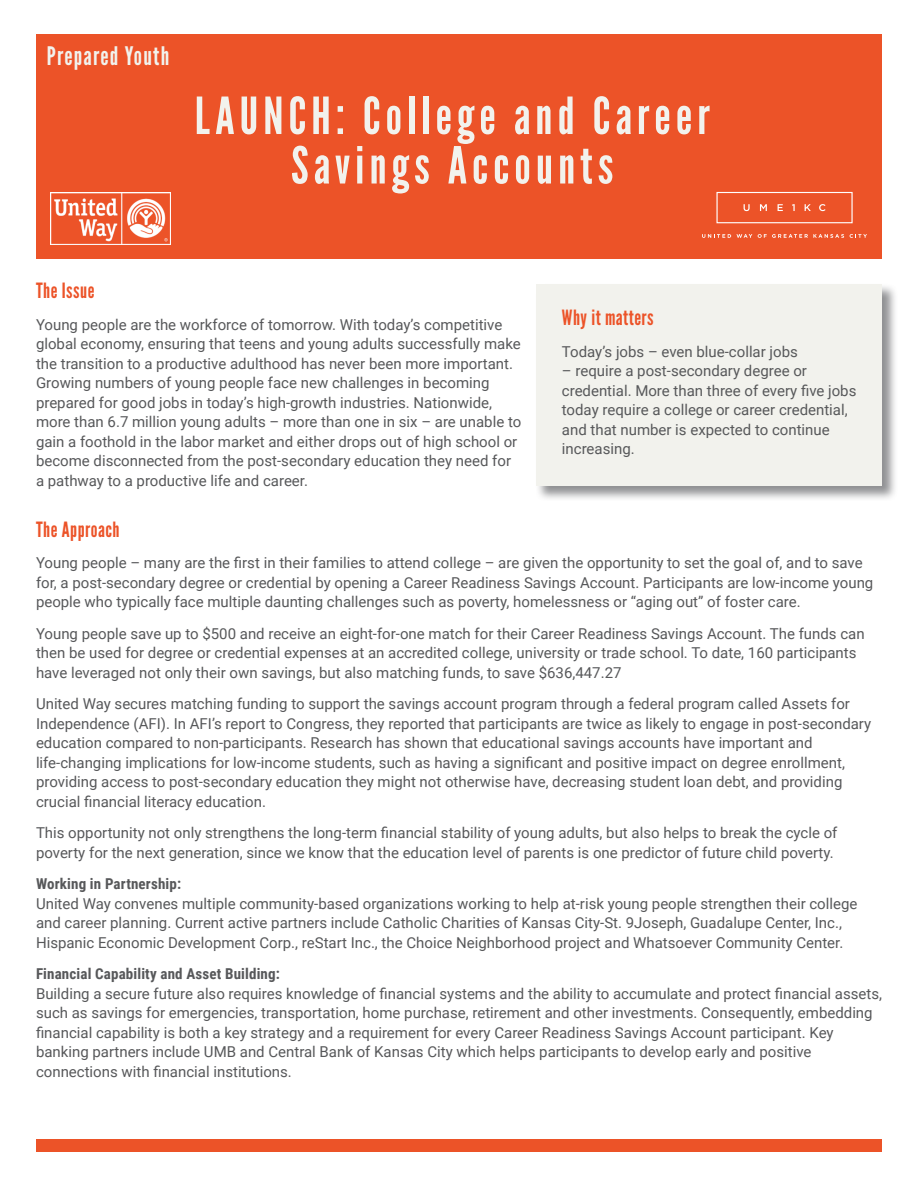
<style>
.page{position:relative;width:918px;height:1188px;background:#fff}
.page>*{position:absolute;margin:0;border:0;box-sizing:border-box;transform-origin:0 0}
.t1{font:51px "League Gothic";letter-spacing:.1em;color:#f2f2ed}
.t2{font:25.5px "League Gothic";letter-spacing:.045em;color:#f2f2ed}
.t3{font:21px "League Gothic";letter-spacing:.025em;color:#ec5328}
.t4{font:15px/19.5px "Roboto";color:#57585a}
.s1{font-family:"Roboto Condensed";font-weight:700}
</style>
<div class="page">
<div style="left:536px;top:284px;width:362px;height:218px;background:#6c6d70;opacity:.75"></div>
<div style="left:536px;top:284px;width:346px;height:202px;background:#f2f2ed"></div>
<div style="left:36px;top:34px;width:846px;height:224px;background:#ec5328"></div>
<div style="left:36px;top:1139px;width:846px;height:13px;background:#ec5328"></div>
<div style="left:716px;top:192px;width:137px;height:31px;border:1px solid #fff"></div>
<svg style="left:744px;top:204px;width:6px;height:7px"></svg>
<svg style="left:792px;top:204px;width:3px;height:7px"></svg>
<svg style="left:760px;top:204px;width:7px;height:7px"></svg>
<svg style="left:778px;top:204px;width:5px;height:7px"></svg>
<svg style="left:805px;top:204px;width:6px;height:7px"></svg>
<svg style="left:819px;top:204px;width:7px;height:7px"></svg>
<svg style="left:702px;top:234px;width:29px;height:4px"></svg>
<svg style="left:737px;top:234px;width:15px;height:4px"></svg>
<svg style="left:758px;top:234px;width:86px;height:4px"></svg>
<svg style="left:850px;top:234px;width:17px;height:4px"></svg>
<img style="left:50px;top:193px;width:121px;height:52px">
<p class="t2" style="left:47px;top:40px;width:124px">Prepared Youth</p>
<p class="t1" style="left:195px;top:85px;width:517px">LAUNCH: College and Career</p>
<p class="t1" style="left:291px;top:135px;width:324px">Savings Accounts</p>
<p class="t3" style="left:36px;top:278px;width:60px">The Issue</p>
<p class="t4" style="left:36px;top:314px;width:487px">Young people are the workforce of tomorrow. With today’s competitive global economy, ensuring that teens and young adults successfully make the transition to a productive adulthood has never been more important.<br>Growing numbers of young people face new challenges in becoming prepared for good jobs in today’s high-growth industries. Nationwide, more than 6.7 million young adults – more than one in six – are unable to gain a foothold in the labor market and either drops out of high school or become disconnected from the post-secondary education they need for a pathway to a productive life and career.</p>
<p class="t3" style="left:36px;top:517px;width:85px">The Approach</p>
<p class="t4" style="left:36px;top:553px;width:839px">Young people – many are the first in their families to attend college – are given the opportunity to set the goal of, and to save for, a post-secondary degree or credential by opening a Career Readiness Savings Account. Participants are low-income young people who typically face multiple daunting challenges such as poverty, homelessness or “aging out” of foster care.</p>
<p class="t4" style="left:36px;top:623px;width:830px">Young people save up to $500 and receive an eight-for-one match for their Career Readiness Savings Account. The funds can then be used for degree or credential expenses at an accredited college, university or trade school. To date, 160 participants have leveraged not only their own savings, but also matching funds, to save $636,447.27</p>
<p class="t4" style="left:36px;top:694px;width:837px">United Way secures matching funding to support the savings account program through a federal program called Assets for Independence (AFI). In AFI’s report to Congress, they reported that participants are twice as likely to engage in post-secondary education compared to non-participants. Research has shown that educational savings accounts have important and life-changing implications for low-income students, such as having a significant and positive impact on degree enrollment, providing access to post-secondary education they might not otherwise have, decreasing student loan debt, and providing crucial financial literacy education.</p>
<p class="t4" style="left:36px;top:823px;width:803px">This opportunity not only strengthens the long-term financial stability of young adults, but also helps to break the cycle of poverty for the next generation, since we know that the education level of parents is one predictor of future child poverty.</p>
<p class="t4" style="left:36px;top:874px;width:823px"><span class="s1">Working in Partnership:<br></span>United Way convenes multiple community-based organizations working to help at-risk young people strengthen their college and career planning. Current active partners include Catholic Charities of Kansas City-St. 9Joseph, Guadalupe Center, Inc., Hispanic Economic Development Corp., reStart Inc., the Choice Neighborhood project and Whatsoever Community Center.</p>
<p class="t4" style="left:36px;top:964px;width:848px"><span class="s1">Financial Capability and Asset Building:<br></span>Building a secure future also requires knowledge of financial systems and the ability to accumulate and protect financial assets, such as savings for emergencies, transportation, home purchase, retirement and other investments. Consequently, embedding financial capability is both a key strategy and a requirement for every Career Readiness Savings Account participant. Key banking partners include UMB and Central Bank of Kansas City which helps participants to develop early and positive connections with financial institutions.</p>
<p class="t3" style="left:562px;top:305px;width:93px">Why it matters</p>
<p class="t4" style="left:562px;top:341px;width:237px">Today’s jobs – even blue-collar jobs</p>
<p class="t4" style="left:562px;top:361px;width:296px">– require a post-secondary degree or credential. More than three of every five jobs today require a college or career credential, and that number is expected to continue increasing.</p>
</div>
